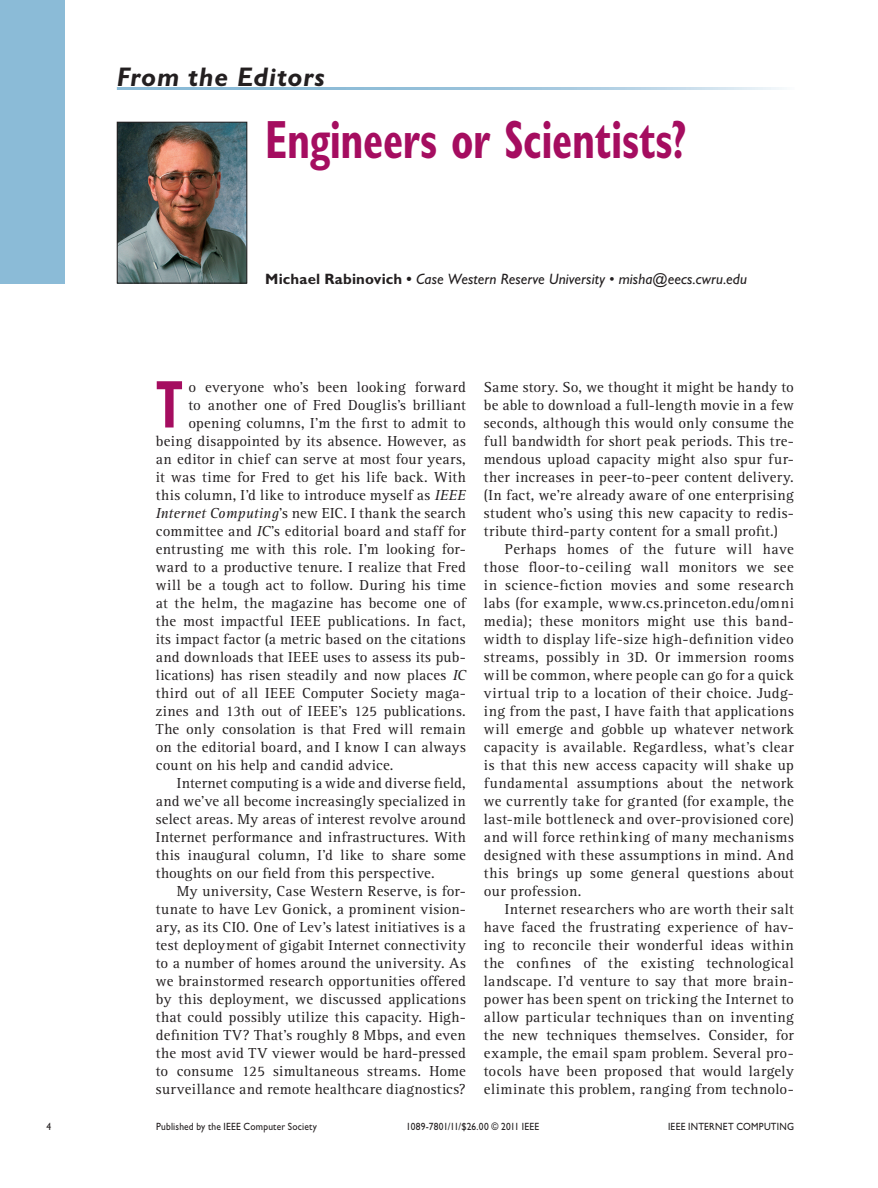
<style>
.page{position:relative;width:878px;height:1188px;background:#fff}
.page>*{position:absolute;margin:0;border:0;box-sizing:border-box;transform-origin:0 0}
.INTRO{font:700 condensed 67.65px "Gill Sans Std";color:#a50d60;scale:.8 1}
.ARTICLE_TITLE{font:700 condensed 54px "Gill Sans Std";letter-spacing:-.01em;color:#a50d60;scale:.8 1}
.SECTION_TITLE{font:italic 700 27px "Gill Sans Std";letter-spacing:.03em;color:#231f20}
.PARAGRAPH{font:15px/18px "Rotis Serif Std";letter-spacing:.02em;color:#231f20;text-align:justify}
.INTRO-2{font:15px "Rotis Serif Std";letter-spacing:.015em;color:#231f20}
.AUTHOR{font:italic 15px "Gill Sans Std";letter-spacing:.01em;color:#231f20}
.FOLIO{font:10.5px "Gill Sans Std";letter-spacing:.025em;color:#231f20;scale:.9 1}
.s1{font-weight:700;font-style:normal}
.s2{font-style:italic}
</style>
<div class="page">
<div style="left:0;top:0;width:65px;height:284px;background:#8bbbd7"></div>
<img style="left:119px;top:124px;width:126px;height:158px">
<div style="left:117px;top:122px;width:130px;height:162px;border:1px solid #231f20"></div>
<p class="SECTION_TITLE" style="left:117px;top:61px;width:209px">From the Editors</p>
<p class="ARTICLE_TITLE" style="left:265px;top:108px;width:528px">Engineers or Scientists?</p>
<p class="AUTHOR" style="left:265px;top:270px;width:483px"><span class="s1">Michael Rabinovich •</span> Case Western Reserve University • misha@eecs.cwru.edu</p>
<p class="INTRO" style="left:156px;top:364px;width:35px">T</p>
<p class="INTRO-2" style="left:188px;top:378px;width:279px">o everyone who’s been looking forward</p>
<p class="INTRO-2" style="left:188px;top:396px;width:279px">to another one of Fred Douglis’s brilliant</p>
<p class="INTRO-2" style="left:188px;top:414px;width:279px">opening columns, I’m the first to admit to</p>
<p class="INTRO-2" style="left:156px;top:432px;width:311px">being disappointed by its absence. However, as</p>
<p class="INTRO-2" style="left:156px;top:450px;width:311px">an editor in chief can serve at most four years,</p>
<p class="INTRO-2" style="left:156px;top:468px;width:311px">it was time for Fred to get his life back. With</p>
<p class="INTRO-2" style="left:156px;top:486px;width:311px">this column, I’d like to introduce myself as <span class="s2">IEEE</span></p>
<p class="INTRO-2" style="left:156px;top:504px;width:311px"><span class="s2">Internet Computing</span>’s new EIC. I thank the search</p>
<p class="INTRO-2" style="left:156px;top:522px;width:311px">committee and <span class="s2">IC</span>’s editorial board and staff for</p>
<p class="INTRO-2" style="left:156px;top:540px;width:311px">entrusting me with this role. I’m looking for-</p>
<p class="INTRO-2" style="left:156px;top:558px;width:311px">ward to a productive tenure. I realize that Fred</p>
<p class="INTRO-2" style="left:156px;top:576px;width:311px">will be a tough act to follow. During his time</p>
<p class="INTRO-2" style="left:156px;top:594px;width:311px">at the helm, the magazine has become one of</p>
<p class="INTRO-2" style="left:156px;top:612px;width:311px">the most impactful IEEE publications. In fact,</p>
<p class="INTRO-2" style="left:156px;top:630px;width:311px">its impact factor (a metric based on the citations</p>
<p class="INTRO-2" style="left:156px;top:648px;width:311px">and downloads that IEEE uses to assess its pub-</p>
<p class="INTRO-2" style="left:156px;top:666px;width:311px">lications) has risen steadily and now places <span class="s2">IC</span></p>
<p class="INTRO-2" style="left:156px;top:684px;width:311px">third out of all IEEE Computer Society maga-</p>
<p class="INTRO-2" style="left:156px;top:702px;width:311px">zines and 13th out of IEEE’s 125 publications.</p>
<p class="INTRO-2" style="left:156px;top:720px;width:311px">The only consolation is that Fred will remain</p>
<p class="INTRO-2" style="left:156px;top:738px;width:311px">on the editorial board, and I know I can always</p>
<p class="INTRO-2" style="left:156px;top:756px;width:239px">count on his help and candid advice.</p>
<p class="PARAGRAPH" style="left:156px;top:774px;width:311px;text-indent:21px">Internet computing is a wide and diverse field, and we’ve all become increasingly specialized in select areas. My areas of interest revolve around Internet performance and infrastructures. With this inaugural column, I’d like to share some thoughts on our field from this perspective.</p>
<p class="PARAGRAPH" style="left:156px;top:882px;width:311px;text-indent:21px">My university, Case Western Reserve, is for&shy;tunate to have Lev Gonick, a prominent vision&shy;ary, as its CIO. One of Lev’s latest initiatives is a test deployment of gigabit Internet connectivity to a number of homes around the university. As we brainstormed research opportunities offered by this deployment, we discussed applications that could possibly utilize this capacity. High&shy;definition TV? That’s roughly 8 Mbps, and even the most avid TV viewer would be hard-pressed to consume 125 simultaneous streams. Home surveillance and remote healthcare diagnostics?</p>
<p class="PARAGRAPH" style="left:484px;top:378px;width:311px">Same story. So, we thought it might be handy to be able to download a full-length movie in a few seconds, although this would only consume the full bandwidth for short peak periods. This tre&shy;mendous upload capacity might also spur fur&shy;ther increases in peer-to-peer content delivery. (In fact, we’re already aware of one enterprising student who’s using this new capacity to redis&shy;tribute third-party content for a small profit.)</p>
<p class="PARAGRAPH" style="left:484px;top:540px;width:311px;text-indent:21px">Perhaps homes of the future will have those floor-to-ceiling wall monitors we see in science-fiction movies and some research labs (for example, www.cs.princeton.edu/omni media); these monitors might use this band&shy;width to display life-size high-definition video streams, possibly in 3D. Or immersion rooms will be common, where people can go for a quick virtual trip to a location of their choice. Judg&shy;ing from the past, I have faith that applications will emerge and gobble up whatever network capacity is available. Regardless, what’s clear is that this new access capacity will shake up fundamental assumptions about the network we currently take for granted (for example, the last-mile bottleneck and over-provisioned core) and will force rethinking of many mechanisms designed with these assumptions in mind. And this brings up some general questions about our profession.</p>
<p class="PARAGRAPH" style="left:484px;top:900px;width:311px;text-indent:21px">Internet researchers who are worth their salt have faced the frustrating experience of hav&shy;ing to reconcile their wonderful ideas within the confines of the existing technological landscape. I’d venture to say that more brain&shy;power has been spent on tricking the Internet to allow particular techniques than on inventing the new techniques themselves. Consider, for example, the email spam problem. Several pro&shy;tocols have been proposed that would largely eliminate this problem, ranging from technolo-</p>
<p class="FOLIO" style="left:46px;top:1120px;width:7px">4</p>
<p class="FOLIO" style="left:156px;top:1120px;width:180px">Published by the IEEE Computer Society</p>
<p class="FOLIO" style="left:406px;top:1120px;width:149px">1089-7801/11/$26.00 © 2011 IEEE</p>
<p class="FOLIO" style="left:668px;top:1120px;width:142px">IEEE INTERNET COMPUTING</p>
</div>
